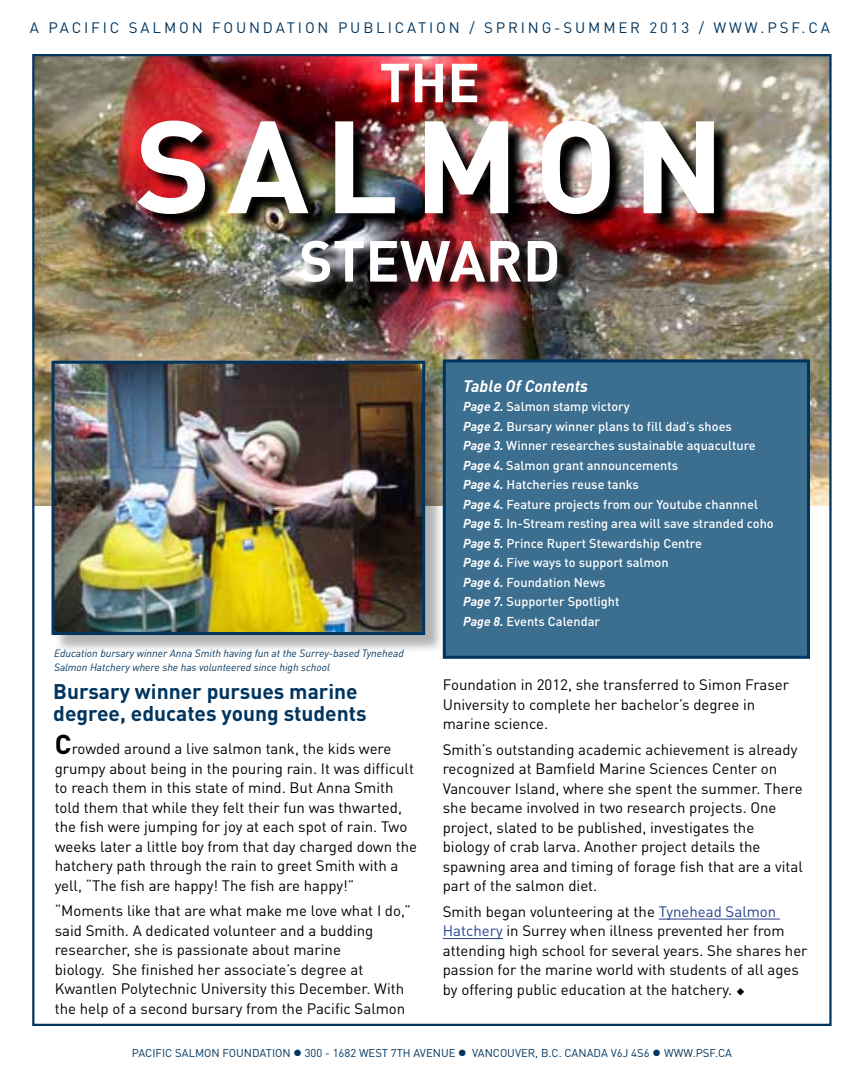
<style>
.page{position:relative;width:864px;height:1080px;background:#fff}
.page>*{position:absolute;margin:0;border:0;box-sizing:border-box;transform-origin:0 0}
.t1{font:700 129px "DINOT";letter-spacing:.12em;color:#fff}
.t2{font:700 57px "DINOT";color:#fff}
.t3{font:700 54px "DINOT";color:#fff}
.t4{font:700 21px/22.5px "DINOT";color:#00355f}
.t5{font:italic 700 16.5px "DINOT";letter-spacing:-.005em;color:#fff}
.t6{font:15px/19.5px "DINOT";color:#000}
.t7{font:15px "DINOT";letter-spacing:.19em;color:#00355f}
.t8{font:500 12.75px/19.5px "DINOT";color:#fff}
.t9{font:11.25px "DINOT";color:#00355f}
.t10{font:italic 10.5px/13.5px "DINOT";color:#00355f}
.s1{font-weight:700;font-size:27px}
.s2{font-weight:700;font-style:italic}
.s3{color:#25408f}
</style>
<div class="page">
<img style="left:35px;top:57px;width:794px;height:449px">
<img style="left:142px;top:66px;width:591px;height:233px">
<hr style="left:659px;top:919px;width:121px;height:1px;background:#25408f">
<hr style="left:443px;top:938px;width:60px;height:1px;background:#25408f">
<div style="left:443px;top:359px;width:367px;height:300px;background:#3b6e8f;border:3px solid #00355f"></div>
<div style="left:54px;top:363px;width:390px;height:291px;background:#000;opacity:.3"></div>
<img style="left:56px;top:365px;width:365px;height:266px">
<div style="left:52px;top:361px;width:373px;height:274px;border:3px solid #00355f"></div>
<svg style="left:452px;top:64px;width:25px;height:38px"></svg>
<p class="t7" style="left:30px;top:18px;width:802px">A PACIFIC SALMON FOUNDATION PUBLICATION / SPRING-SUMMER 2013 / WWW.PSF.CA</p>
<h3 class="t3" style="left:380px;top:47px;width:102px">THE</h3>
<h1 class="t1" style="left:135px;top:82px;width:591px">SALMON</h1>
<h2 class="t2" style="left:299px;top:224px;width:263px">STEWARD</h2>
<p class="t10" style="left:54px;top:646px;width:351px">Education bursary winner Anna Smith having fun at the Surrey-based Tynehead<br>Salmon Hatchery where she has volunteered since high school</p>
<h3 class="t4" style="left:53px;top:679px;width:315px">Bursary winner pursues marine degree, educates young students</h3>
<p class="t6" style="left:55px;top:739px;width:364px"><span class="s1">C</span>rowded around a live salmon tank, the kids were grumpy about being in the pouring rain. It was difficult to reach them in this state of mind. But Anna Smith told them that while they felt their fun was thwarted, the fish were jumping for joy at each spot of rain. Two weeks later a little boy from that day charged down the hatchery path through the rain to greet Smith with a yell, “The fish are happy! The fish are happy!”</p>
<p class="t6" style="left:55px;top:901px;width:358px">“Moments like that are what make me love what I do,” said Smith. A dedicated volunteer and a budding researcher, she is passionate about marine<br>biology. She finished her associate’s degree at Kwantlen Polytechnic University this December. With the help of a second bursary from the Pacific Salmon</p>
<p class="t5" style="left:463px;top:375px;width:126px">Table Of Contents</p>
<p class="t8" style="left:463px;top:397px;width:312px"><span class="s2">Page 2.</span> Salmon stamp victory<br><span class="s2">Page 2.</span> Bursary winner plans to fill dad’s shoes<br><span class="s2">Page 3.</span> Winner researches sustainable aquaculture <span class="s2">Page 4.</span> Salmon grant announcements<br><span class="s2">Page 4.</span> Hatcheries reuse tanks<br><span class="s2">Page 4.</span> Feature projects from our Youtube channnel <span class="s2">Page 5.</span> In-Stream resting area will save stranded coho <span class="s2">Page 5.</span> Prince Rupert Stewardship Centre<br><span class="s2">Page 6.</span> Five ways to support salmon<br><span class="s2">Page 6.</span> Foundation News<br><span class="s2">Page 7.</span> Supporter Spotlight<br><span class="s2">Page 8.</span> Events Calendar</p>
<p class="t6" style="left:443px;top:675px;width:348px">Foundation in 2012, she transferred to Simon Fraser<br>University to complete her bachelor’s degree in marine science.</p>
<p class="t6" style="left:443px;top:740px;width:362px">Smith’s outstanding academic achievement is already recognized at Bamfield Marine Sciences Center on Vancouver Island, where she spent the summer. There she became involved in two research projects. One project, slated to be published, investigates the biology of crab larva. Another project details the spawning area and timing of forage fish that are a vital part of the salmon diet.</p>
<p class="t6" style="left:443px;top:902px;width:366px">Smith began volunteering at the <span class="s3">Tynehead Salmon Hatchery</span> in Surrey when illness prevented her from attending high school for several years. She shares her passion for the marine world with students of all ages by offering public education at the hatchery. ◆</p>
<p class="t9" style="left:132px;top:1046px;width:602px">PACIFIC SALMON FOUNDATION ● 300 - 1682 WEST 7TH AVENUE ● VANCOUVER, B.C. CANADA V6J 4S6 ● WWW.PSF.CA</p>
</div>
